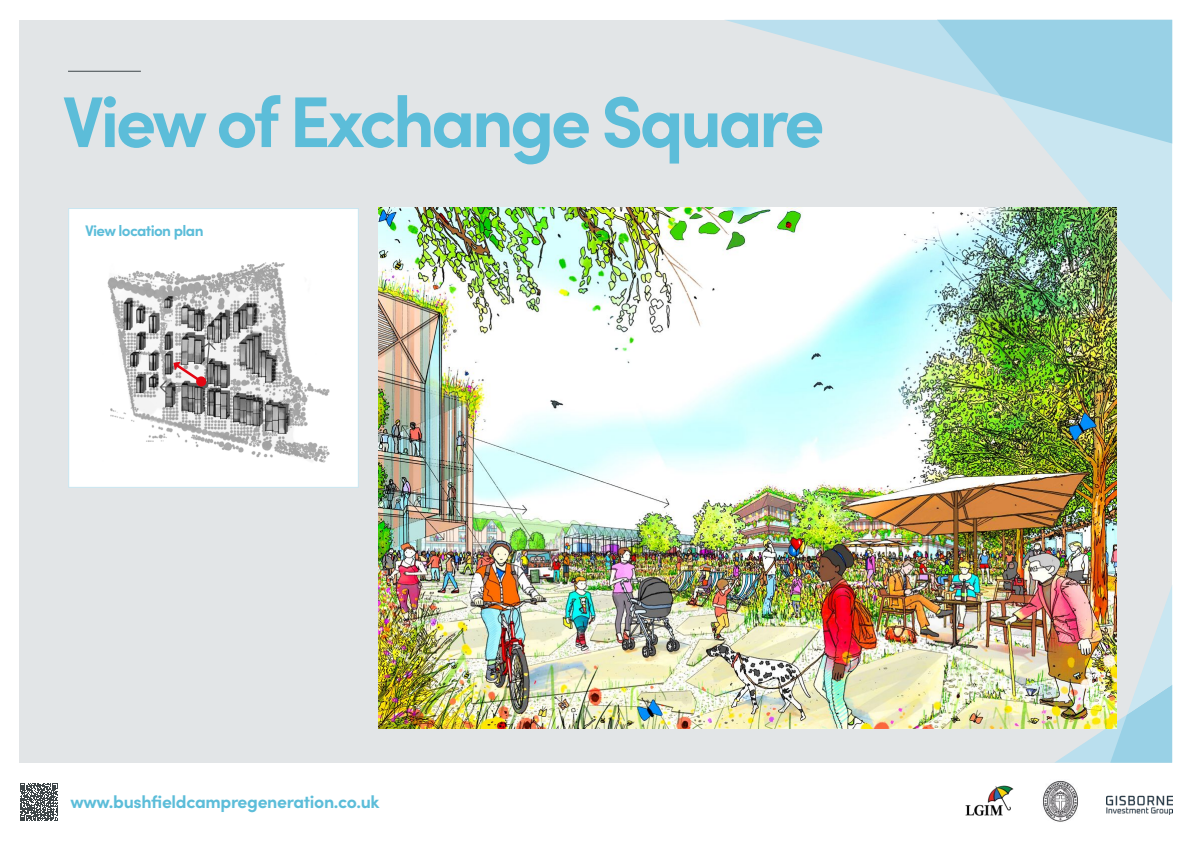
<style>
.page{position:relative;width:1192px;height:842px;background:#fff}
.page>*{position:absolute;margin:0;border:0;box-sizing:border-box;transform-origin:0 0}
.t1{font:700 72px "Sofia Pro";letter-spacing:-.05em;color:#5cbdd9}
.t2{font:700 17.65px "Sofia Pro";letter-spacing:-.02em;color:#5cbdd9}
.t3{font:700 15.3px "Sofia Pro";letter-spacing:-.045em;color:#5cbdd9}
</style>
<div class="page">
<div style="left:20px;top:20px;width:1152px;height:743px;background:#e2e5e7"></div>
<img style="left:965px;top:785px;width:49px;height:31px">
<img style="left:1043px;top:780px;width:35px;height:42px">
<img style="left:1106px;top:795px;width:66px;height:19px">
<svg style="left:726px;top:20px;width:211px;height:59px"></svg>
<svg style="left:937px;top:143px;width:235px;height:159px"></svg>
<svg style="left:937px;top:20px;width:235px;height:123px"></svg>
<svg style="left:1055px;top:585px;width:117px;height:178px"></svg>
<svg style="left:20px;top:783px;width:38px;height:38px"></svg>
<hr style="left:68px;top:71px;width:73px;height:1px;background:#3d4548">
<img style="left:378px;top:208px;width:738px;height:521px">
<div style="left:68px;top:208px;width:291px;height:280px;background:#fff;border:1px solid #c9e6f1"></div>
<img style="left:107px;top:262px;width:223px;height:201px">
<svg style="left:196px;top:376px;width:10px;height:11px"></svg>
<svg style="left:173px;top:361px;width:32px;height:24px"></svg>
<h1 class="t1" style="left:62px;top:66px;width:764px">View of Exchange Square</h1>
<p class="t3" style="left:85px;top:218px;width:120px">View location plan</p>
<p class="t2" style="left:71px;top:788px;width:311px">www.bushfieldcampregeneration.co.uk</p>
</div>
